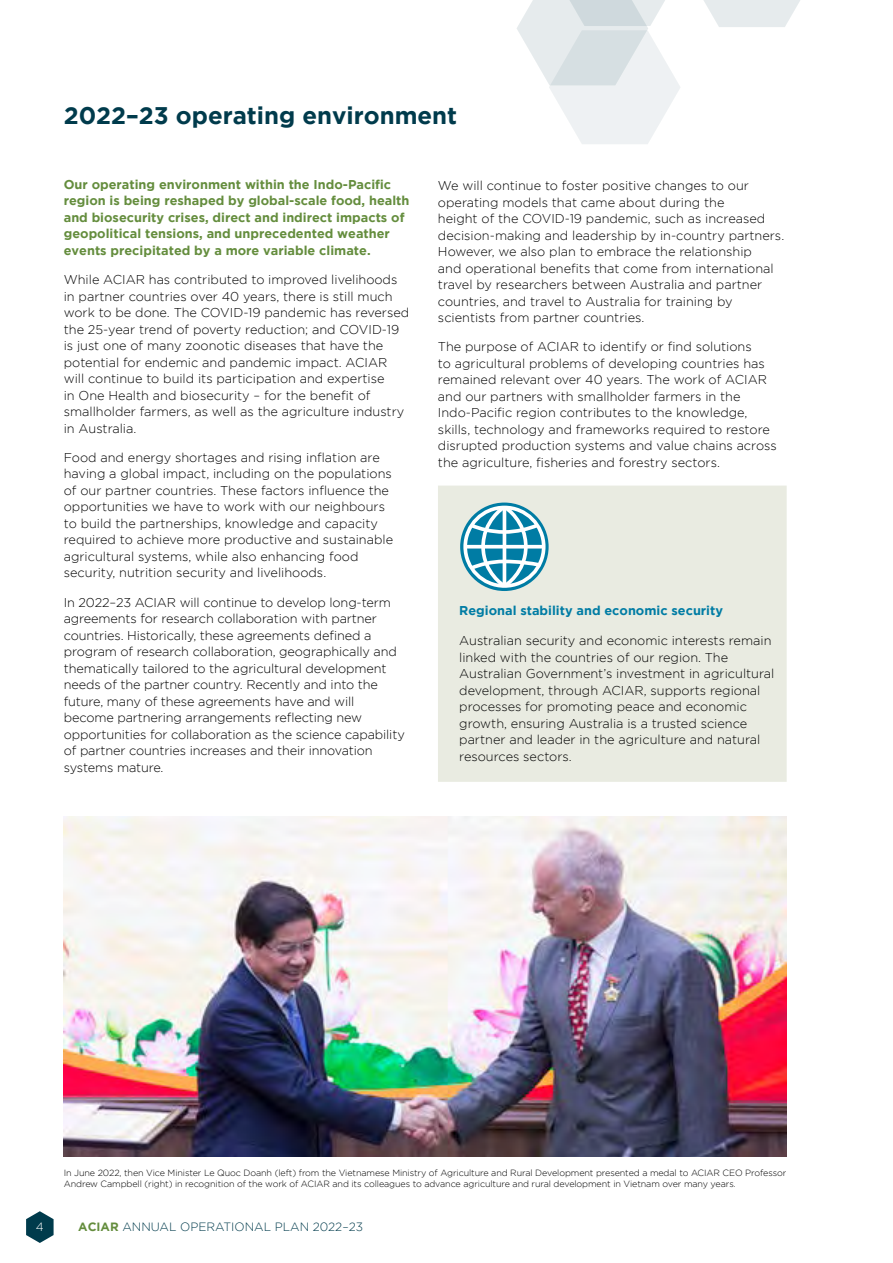
<style>
.page{position:relative;width:893px;height:1263px;background:#fff}
.page>*{position:absolute;margin:0;border:0;box-sizing:border-box;transform-origin:0 0}
.HB{font:700 24px "Gotham";color:#003b4c}
.body{font:300 12.75px/16.5px "Gotham";color:#000}
.HD{font:300 12.75px/16.5px "Gotham";color:#000}
.body-2{font:700 12.75px/16.5px "Gotham";color:#648d3d}
.HD-2{font:700 12.75px "Gotham";color:#007ca4}
.t1{font:300 12px "Gotham";color:#003b4c}
.t2{font:300 12px "Gotham";color:#fff}
.t3{font:300 9px/10.5px "Gotham";letter-spacing:-.01em;color:#000}
.s1{font-weight:700;color:#648d3d}
</style>
<div class="page">
<svg style="left:26px;top:1211px;width:28px;height:32px"></svg>
<div style="left:438px;top:486px;width:349px;height:296px;background:#e9ebe1"></div>
<img style="left:64px;top:816px;width:723px;height:341px">
<svg style="left:460px;top:503px;width:89px;height:88px"></svg>
<hr style="left:465px;top:545px;width:78px;height:3px;background:#fff">
<svg style="left:466px;top:504px;width:78px;height:85px"></svg>
<svg style="left:517px;top:0;width:283px;height:144px"></svg>
<p class="HB" style="left:64px;top:101px;width:395px">2022–23 operating environment</p>
<p class="body-2" style="left:64px;top:176px;width:347px">Our operating environment within the Indo-Pacific region is being reshaped by global-scale food, health and biosecurity crises, direct and indirect impacts of geopolitical tensions, and unprecedented weather events precipitated by a more variable climate.</p>
<p class="body" style="left:64px;top:271px;width:347px">While ACIAR has contributed to improved livelihoods in partner countries over 40 years, there is still much work to be done. The COVID-19 pandemic has reversed the 25-year trend of poverty reduction; and COVID-19 is just one of many zoonotic diseases that have the potential for endemic and pandemic impact. ACIAR will continue to build its participation and expertise<br>in One Health and biosecurity – for the benefit of smallholder farmers, as well as the agriculture industry in Australia.</p>
<p class="body" style="left:64px;top:449px;width:331px">Food and energy shortages and rising inflation are having a global impact, including on the populations of our partner countries. These factors influence the opportunities we have to work with our neighbours to build the partnerships, knowledge and capacity required to achieve more productive and sustainable agricultural systems, while also enhancing food security, nutrition security and livelihoods.</p>
<p class="body" style="left:64px;top:594px;width:343px">In 2022–23 ACIAR will continue to develop long-term agreements for research collaboration with partner countries. Historically, these agreements defined a program of research collaboration, geographically and thematically tailored to the agricultural development needs of the partner country. Recently and into the future, many of these agreements have and will become partnering arrangements reflecting new opportunities for collaboration as the science capability of partner countries increases and their innovation systems mature.</p>
<p class="body" style="left:438px;top:177px;width:348px">We will continue to foster positive changes to our operating models that came about during the<br>height of the COVID-19 pandemic, such as increased decision-making and leadership by in-country partners.<br>However, we also plan to embrace the relationship<br>and operational benefits that come from international travel by researchers between Australia and partner countries, and travel to Australia for training by scientists from partner countries.</p>
<p class="body" style="left:438px;top:338px;width:340px">The purpose of ACIAR to identify or find solutions<br>to agricultural problems of developing countries has remained relevant over 40 years. The work of ACIAR and our partners with smallholder farmers in the Indo-Pacific region contributes to the knowledge, skills, technology and frameworks required to restore disrupted production systems and value chains across the agriculture, fisheries and forestry sectors.</p>
<p class="HD-2" style="left:459px;top:603px;width:265px">Regional stability and economic security</p>
<p class="HD" style="left:459px;top:632px;width:317px">Australian security and economic interests remain linked with the countries of our region. The Australian Government’s investment in agricultural development, through ACIAR, supports regional processes for promoting peace and economic growth, ensuring Australia is a trusted science partner and leader in the agriculture and natural resources sectors.</p>
<p class="t3" style="left:64px;top:1167px;width:724px">In June 2022, then Vice Minister Le Quoc Doanh (left) from the Vietnamese Ministry of Agriculture and Rural Development presented a medal to ACIAR CEO Professor<br>Andrew Campbell (right) in recognition of the work of ACIAR and its colleagues to advance agriculture and rural development in Vietnam over many years.</p>
<p class="t2" style="left:36px;top:1220px;width:9px">4</p>
<p class="t1" style="left:78px;top:1220px;width:286px"><span class="s1">ACIAR</span> ANNUAL OPERATIONAL PLAN 2022–23</p>
</div>
